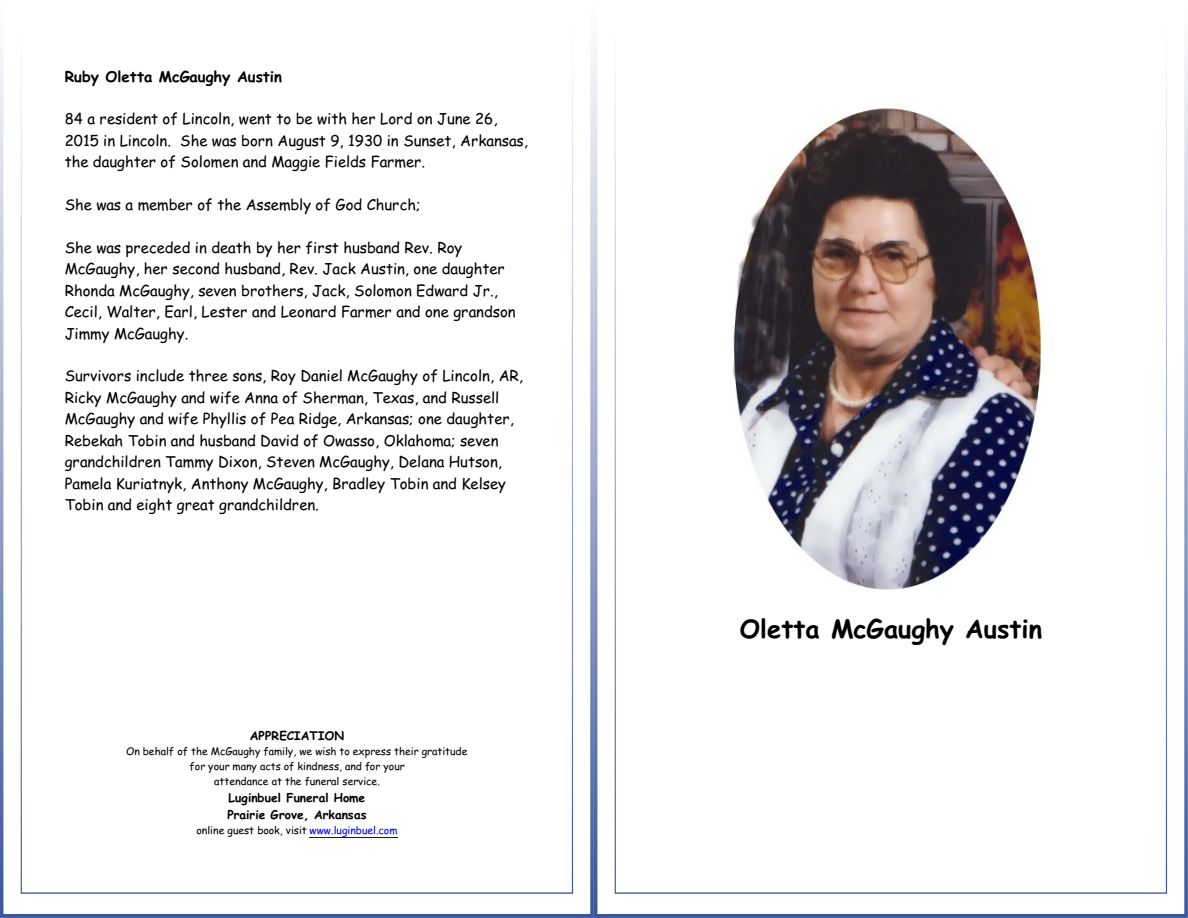
<style>
.page{position:relative;width:1188px;height:918px;background:#fff}
.page>*{position:absolute;margin:0;border:0;box-sizing:border-box;transform-origin:0 0}
.t1{font:700 25.5px "Comic Sans MS";color:#000}
.t2{font:15px/21.5px "Comic Sans MS";color:#000}
.t3{font:700 15px "Comic Sans MS";color:#000}
.t4{font:700 12px/17.2px "Comic Sans MS";color:#000}
.t5{font:10.5px/15px "Comic Sans MS";color:#000;text-align:center}
.s1{color:#00f}
</style>
<div class="page">
<img style="left:0;top:50px;width:1188px;height:868px">
<img style="left:21px;top:50px;width:552px;height:844px">
<img style="left:615px;top:50px;width:552px;height:844px">
<hr style="left:310px;top:837px;width:88px;height:1px;background:#00f">
<img style="left:728px;top:99px;width:324px;height:501px">
<p class="t3" style="left:65px;top:70px;width:219px">Ruby Oletta McGaughy Austin</p>
<p class="t2" style="left:65px;top:110px;width:465px">84 a resident of Lincoln, went to be with her Lord on June 26,<br>2015 in Lincoln. She was born August 9, 1930 in Sunset, Arkansas, the daughter of Solomen and Maggie Fields Farmer.</p>
<p class="t2" style="left:65px;top:196px;width:357px">She was a member of the Assembly of God Church;</p>
<p class="t2" style="left:65px;top:238px;width:452px">She was preceded in death by her first husband Rev. Roy McGaughy, her second husband, Rev. Jack Austin, one daughter Rhonda McGaughy, seven brothers, Jack, Solomon Edward Jr., Cecil, Walter, Earl, Lester and Leonard Farmer and one grandson Jimmy McGaughy.</p>
<p class="t2" style="left:65px;top:367px;width:460px">Survivors include three sons, Roy Daniel McGaughy of Lincoln, AR, Ricky McGaughy and wife Anna of Sherman, Texas, and Russell McGaughy and wife Phyllis of Pea Ridge, Arkansas; one daughter, Rebekah Tobin and husband David of Owasso, Oklahoma; seven grandchildren Tammy Dixon, Steven McGaughy, Delana Hutson, Pamela Kuriatnyk, Anthony McGaughy, Bradley Tobin and Kelsey Tobin and eight great grandchildren.</p>
<p class="t4" style="left:250px;top:728px;width:96px">APPRECIATION</p>
<p class="t5" style="left:126px;top:745px;width:343px">On behalf of the McGaughy family, we wish to express their gratitude for your many acts of kindness, and for your<br>attendance at the funeral service.</p>
<p class="t4" style="left:227px;top:790px;width:141px">Luginbuel Funeral Home<br>Prairie Grove, Arkansas</p>
<p class="t5" style="left:196px;top:824px;width:203px">online guest book, visit <span class="s1">www.luginbuel.com</span></p>
<h1 class="t1" style="left:740px;top:617px;width:304px">Oletta McGaughy Austin</h1>
</div>
